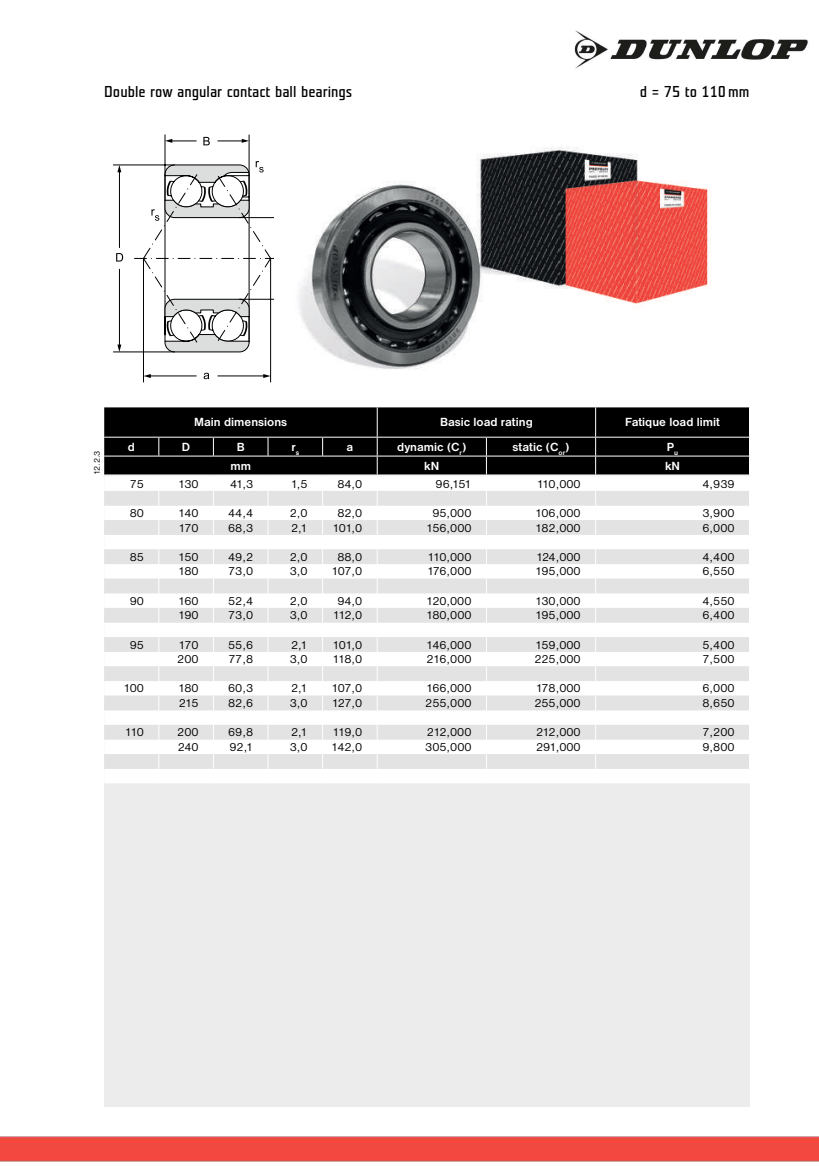
<style>
.page{position:relative;width:819px;height:1166px;background:#fff}
.page>*{position:absolute;margin:0;border:0;box-sizing:border-box;transform-origin:0 0}
.t1{font:700 15.75px "Teuton Hell";color:#000}
.t2{font:12.25px "Nimbus Sans DOT";color:#000}
.t3{font:700 12.25px "Nimbus Sans DOT";color:#fff}
.t4{font:8.75px "Nimbus Sans DOT";color:#000}
</style>
<div class="page">
<div style="left:104px;top:475px;width:645px;height:631px;background:#ececed"></div>
<div style="left:104px;top:407px;width:645px;height:67px;background:#000"></div>
<hr style="left:377px;top:407px;width:1px;height:30px;background:#fff">
<hr style="left:595px;top:407px;width:1px;height:30px;background:#fff">
<hr style="left:104px;top:437px;width:55px;height:1px;background:#fff">
<hr style="left:159px;top:437px;width:54px;height:1px;background:#fff">
<svg style="left:158px;top:438px;width:1px;height:18px"></svg>
<hr style="left:213px;top:437px;width:55px;height:1px;background:#fff">
<svg style="left:213px;top:438px;width:1px;height:18px"></svg>
<hr style="left:268px;top:437px;width:54px;height:1px;background:#fff">
<svg style="left:267px;top:438px;width:1px;height:18px"></svg>
<hr style="left:322px;top:437px;width:55px;height:1px;background:#fff">
<svg style="left:322px;top:438px;width:1px;height:18px"></svg>
<hr style="left:377px;top:437px;width:109px;height:1px;background:#fff">
<hr style="left:486px;top:437px;width:109px;height:1px;background:#fff">
<hr style="left:595px;top:437px;width:154px;height:1px;background:#fff">
<hr style="left:104px;top:456px;width:55px;height:1px;background:#fff">
<hr style="left:159px;top:456px;width:54px;height:1px;background:#fff">
<hr style="left:213px;top:456px;width:55px;height:1px;background:#fff">
<hr style="left:268px;top:456px;width:54px;height:1px;background:#fff">
<hr style="left:322px;top:456px;width:55px;height:1px;background:#fff">
<hr style="left:377px;top:456px;width:109px;height:1px;background:#fff">
<hr style="left:486px;top:456px;width:109px;height:1px;background:#fff">
<hr style="left:595px;top:456px;width:154px;height:1px;background:#fff">
<hr style="left:143px;top:258px;width:1px;height:124px;background:#000">
<hr style="left:270px;top:258px;width:1px;height:124px;background:#000">
<hr style="left:113px;top:351px;width:62px;height:1px;background:#000">
<hr style="left:218px;top:375px;width:46px;height:1px;background:#000">
<svg style="left:263px;top:374px;width:7px;height:4px"></svg>
<hr style="left:149px;top:375px;width:47px;height:1px;background:#000">
<svg style="left:144px;top:374px;width:7px;height:4px"></svg>
<hr style="left:119px;top:269px;width:1px;height:77px;background:#000">
<svg style="left:117px;top:345px;width:4px;height:7px"></svg>
<hr style="left:119px;top:171px;width:1px;height:77px;background:#000">
<svg style="left:117px;top:165px;width:4px;height:7px"></svg>
<svg style="left:165px;top:139px;width:31px;height:4px"></svg>
<svg style="left:218px;top:139px;width:31px;height:4px"></svg>
<hr style="left:113px;top:164px;width:62px;height:1px;background:#000">
<hr style="left:249px;top:135px;width:1px;height:40px;background:#000">
<hr style="left:164px;top:135px;width:1px;height:40px;background:#000">
<svg style="left:203px;top:137px;width:7px;height:8px"></svg>
<svg style="left:116px;top:253px;width:7px;height:9px"></svg>
<svg style="left:204px;top:373px;width:5px;height:6px"></svg>
<svg style="left:134px;top:161px;width:140px;height:192px"></svg>
<div style="left:104px;top:476px;width:645px;height:307px;background:#fff"></div>
<svg style="left:104px;top:491px;width:645px;height:278px"></svg>
<svg style="left:158px;top:476px;width:1px;height:307px"></svg>
<svg style="left:213px;top:476px;width:1px;height:307px"></svg>
<svg style="left:267px;top:476px;width:1px;height:307px"></svg>
<svg style="left:322px;top:476px;width:1px;height:307px"></svg>
<svg style="left:377px;top:438px;width:1px;height:345px"></svg>
<svg style="left:486px;top:438px;width:1px;height:345px"></svg>
<svg style="left:595px;top:438px;width:1px;height:345px"></svg>
<img style="left:574px;top:30px;width:234px;height:39px">
<img style="left:0;top:1136px;width:819px;height:25px">
<img style="left:299px;top:147px;width:411px;height:222px">
<p class="t1" style="left:104px;top:84px;width:249px">Double row angular contact ball bearings</p>
<p class="t1" style="left:640px;top:84px;width:111px">d = 75 to 110mm</p>
<p class="t4" style="left:92px;top:475px;width:26px;rotate:-90deg">12.2.3</p>
<p class="t3" style="left:194px;top:415px;width:94px">Main dimensions</p>
<p class="t3" style="left:440px;top:415px;width:94px">Basic load rating</p>
<p class="t3" style="left:625px;top:415px;width:96px">Fatique load limit</p>
<p class="t3" style="left:128px;top:440px;width:9px">d</p>
<p class="t3" style="left:182px;top:440px;width:10px">D</p>
<p class="t3" style="left:237px;top:440px;width:9px">B</p>
<p class="t3" style="left:291px;top:440px;width:9px">r<sub>s</sub></p>
<p class="t3" style="left:346px;top:440px;width:8px">a</p>
<p class="t3" style="left:397px;top:440px;width:71px">dynamic (C<sub>r</sub>)</p>
<p class="t3" style="left:512px;top:440px;width:58px">static (C<sub>or</sub>)</p>
<p class="t3" style="left:666px;top:440px;width:13px">P<sub>u</sub></p>
<p class="t3" style="left:230px;top:459px;width:22px">mm</p>
<p class="t3" style="left:424px;top:459px;width:17px">kN</p>
<p class="t3" style="left:665px;top:459px;width:17px">kN</p>
<p class="t2" style="left:130px;top:477px;width:16px">75</p>
<p class="t2" style="left:178px;top:477px;width:22px">130</p>
<p class="t2" style="left:230px;top:477px;width:24px">41,3</p>
<p class="t2" style="left:291px;top:477px;width:18px">1,5</p>
<p class="t2" style="left:337px;top:477px;width:26px">84,0</p>
<p class="t2" style="left:435px;top:477px;width:37px">96,151</p>
<p class="t2" style="left:536px;top:477px;width:46px">110,000</p>
<p class="t2" style="left:702px;top:477px;width:34px">4,939</p>
<p class="t2" style="left:130px;top:506px;width:16px">80</p>
<p class="t2" style="left:178px;top:506px;width:22px">140</p>
<p class="t2" style="left:228px;top:506px;width:26px">44,4</p>
<p class="t2" style="left:290px;top:506px;width:19px">2,0</p>
<p class="t2" style="left:337px;top:506px;width:26px">82,0</p>
<p class="t2" style="left:432px;top:506px;width:41px">95,000</p>
<p class="t2" style="left:535px;top:506px;width:47px">106,000</p>
<p class="t2" style="left:702px;top:506px;width:34px">3,900</p>
<p class="t2" style="left:178px;top:521px;width:22px">170</p>
<p class="t2" style="left:228px;top:521px;width:26px">68,3</p>
<p class="t2" style="left:291px;top:521px;width:18px">2,1</p>
<p class="t2" style="left:332px;top:521px;width:31px">101,0</p>
<p class="t2" style="left:426px;top:521px;width:47px">156,000</p>
<p class="t2" style="left:535px;top:521px;width:47px">182,000</p>
<p class="t2" style="left:702px;top:521px;width:34px">6,000</p>
<p class="t2" style="left:130px;top:550px;width:16px">85</p>
<p class="t2" style="left:178px;top:550px;width:22px">150</p>
<p class="t2" style="left:228px;top:550px;width:26px">49,2</p>
<p class="t2" style="left:290px;top:550px;width:19px">2,0</p>
<p class="t2" style="left:337px;top:550px;width:26px">88,0</p>
<p class="t2" style="left:427px;top:550px;width:46px">110,000</p>
<p class="t2" style="left:536px;top:550px;width:46px">124,000</p>
<p class="t2" style="left:702px;top:550px;width:34px">4,400</p>
<p class="t2" style="left:178px;top:564px;width:22px">180</p>
<p class="t2" style="left:228px;top:564px;width:26px">73,0</p>
<p class="t2" style="left:290px;top:564px;width:19px">3,0</p>
<p class="t2" style="left:331px;top:564px;width:32px">107,0</p>
<p class="t2" style="left:427px;top:564px;width:46px">176,000</p>
<p class="t2" style="left:535px;top:564px;width:47px">195,000</p>
<p class="t2" style="left:702px;top:564px;width:34px">6,550</p>
<p class="t2" style="left:130px;top:594px;width:16px">90</p>
<p class="t2" style="left:178px;top:594px;width:22px">160</p>
<p class="t2" style="left:228px;top:594px;width:26px">52,4</p>
<p class="t2" style="left:290px;top:594px;width:19px">2,0</p>
<p class="t2" style="left:337px;top:594px;width:26px">94,0</p>
<p class="t2" style="left:426px;top:594px;width:47px">120,000</p>
<p class="t2" style="left:535px;top:594px;width:47px">130,000</p>
<p class="t2" style="left:702px;top:594px;width:34px">4,550</p>
<p class="t2" style="left:178px;top:608px;width:22px">190</p>
<p class="t2" style="left:228px;top:608px;width:26px">73,0</p>
<p class="t2" style="left:290px;top:608px;width:19px">3,0</p>
<p class="t2" style="left:333px;top:608px;width:31px">112,0</p>
<p class="t2" style="left:426px;top:608px;width:47px">180,000</p>
<p class="t2" style="left:535px;top:608px;width:47px">195,000</p>
<p class="t2" style="left:702px;top:608px;width:34px">6,400</p>
<p class="t2" style="left:130px;top:638px;width:16px">95</p>
<p class="t2" style="left:178px;top:638px;width:22px">170</p>
<p class="t2" style="left:228px;top:638px;width:26px">55,6</p>
<p class="t2" style="left:291px;top:638px;width:18px">2,1</p>
<p class="t2" style="left:332px;top:638px;width:31px">101,0</p>
<p class="t2" style="left:426px;top:638px;width:47px">146,000</p>
<p class="t2" style="left:535px;top:638px;width:47px">159,000</p>
<p class="t2" style="left:702px;top:638px;width:34px">5,400</p>
<p class="t2" style="left:177px;top:652px;width:23px">200</p>
<p class="t2" style="left:228px;top:652px;width:26px">77,8</p>
<p class="t2" style="left:290px;top:652px;width:19px">3,0</p>
<p class="t2" style="left:332px;top:652px;width:31px">118,0</p>
<p class="t2" style="left:426px;top:652px;width:46px">216,000</p>
<p class="t2" style="left:534px;top:652px;width:48px">225,000</p>
<p class="t2" style="left:702px;top:652px;width:34px">7,500</p>
<p class="t2" style="left:123px;top:681px;width:22px">100</p>
<p class="t2" style="left:178px;top:681px;width:22px">180</p>
<p class="t2" style="left:228px;top:681px;width:26px">60,3</p>
<p class="t2" style="left:291px;top:681px;width:18px">2,1</p>
<p class="t2" style="left:331px;top:681px;width:32px">107,0</p>
<p class="t2" style="left:426px;top:681px;width:47px">166,000</p>
<p class="t2" style="left:535px;top:681px;width:47px">178,000</p>
<p class="t2" style="left:702px;top:681px;width:34px">6,000</p>
<p class="t2" style="left:179px;top:696px;width:21px">215</p>
<p class="t2" style="left:228px;top:696px;width:26px">82,6</p>
<p class="t2" style="left:290px;top:696px;width:19px">3,0</p>
<p class="t2" style="left:332px;top:696px;width:32px">127,0</p>
<p class="t2" style="left:425px;top:696px;width:48px">255,000</p>
<p class="t2" style="left:534px;top:696px;width:48px">255,000</p>
<p class="t2" style="left:702px;top:696px;width:34px">8,650</p>
<p class="t2" style="left:125px;top:725px;width:21px">110</p>
<p class="t2" style="left:177px;top:725px;width:23px">200</p>
<p class="t2" style="left:228px;top:725px;width:26px">69,8</p>
<p class="t2" style="left:291px;top:725px;width:18px">2,1</p>
<p class="t2" style="left:332px;top:725px;width:31px">119,0</p>
<p class="t2" style="left:427px;top:725px;width:46px">212,000</p>
<p class="t2" style="left:536px;top:725px;width:46px">212,000</p>
<p class="t2" style="left:702px;top:725px;width:34px">7,200</p>
<p class="t2" style="left:178px;top:740px;width:22px">240</p>
<p class="t2" style="left:229px;top:740px;width:25px">92,1</p>
<p class="t2" style="left:290px;top:740px;width:19px">3,0</p>
<p class="t2" style="left:331px;top:740px;width:32px">142,0</p>
<p class="t2" style="left:425px;top:740px;width:48px">305,000</p>
<p class="t2" style="left:536px;top:740px;width:46px">291,000</p>
<p class="t2" style="left:702px;top:740px;width:34px">9,800</p>
</div>
